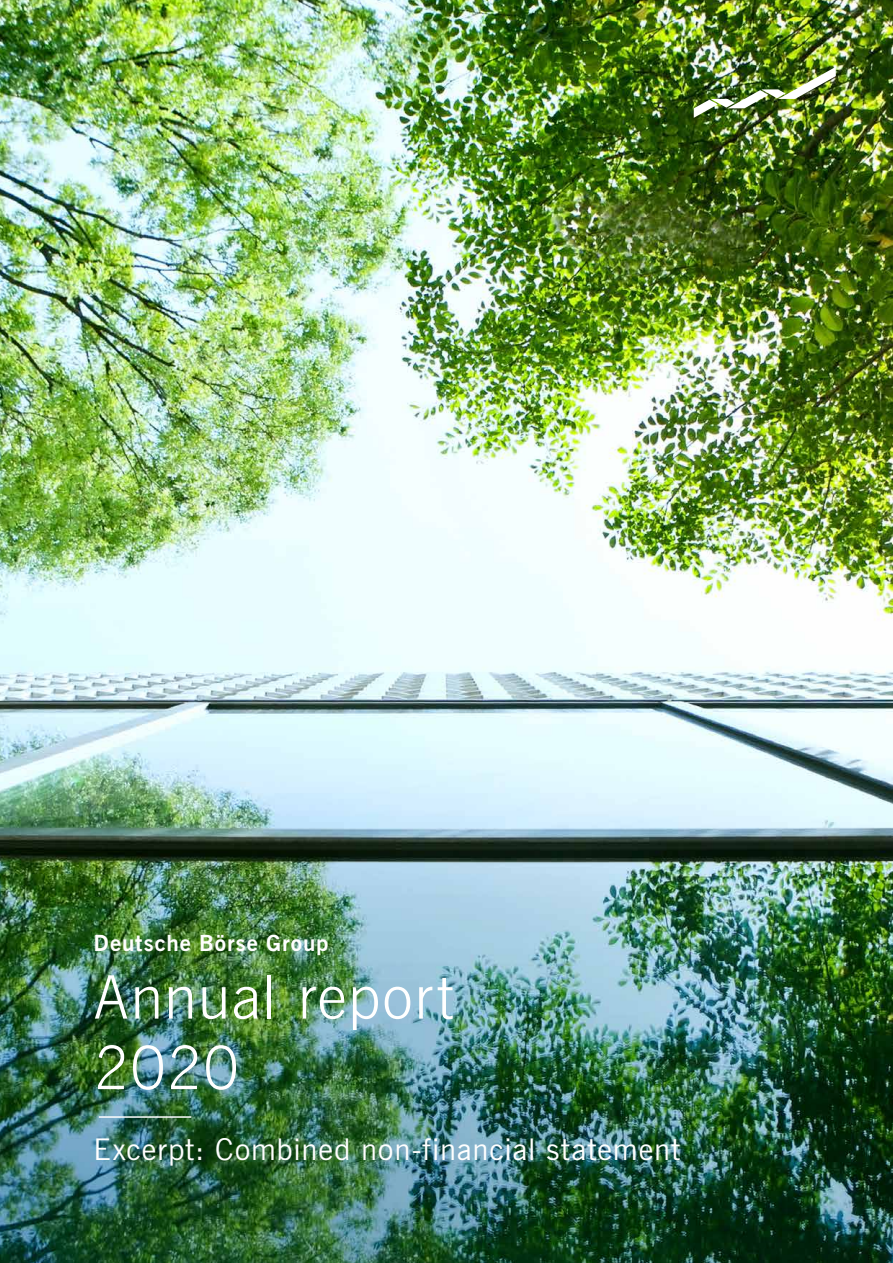
<style>
.page{position:relative;width:893px;height:1263px;background:#fff}
.page>*{position:absolute;margin:0;border:0;box-sizing:border-box;transform-origin:0 0}
.t1{font:300 60px/70.5px "News Gothic BT";letter-spacing:.02em;color:#fff}
.t2{font:30px "News Gothic BT";letter-spacing:.03em;color:#fff}
.t3{font:700 22.5px "News Gothic BT";letter-spacing:.04em;color:#fff}
</style>
<div class="page">
<img style="left:0;top:0;width:893px;height:1263px">
<hr style="left:99px;top:1116px;width:92px;height:2px;background:#fff">
<img style="left:694px;top:67px;width:142px;height:51px">
<p class="t3" style="left:94px;top:929px;width:237px">Deutsche Börse Group</p>
<h1 class="t1" style="left:94px;top:962px;width:361px">Annual report<br>2020</h1>
<p class="t2" style="left:94px;top:1131px;width:588px">Excerpt: Combined non-financial statement</p>
</div>
